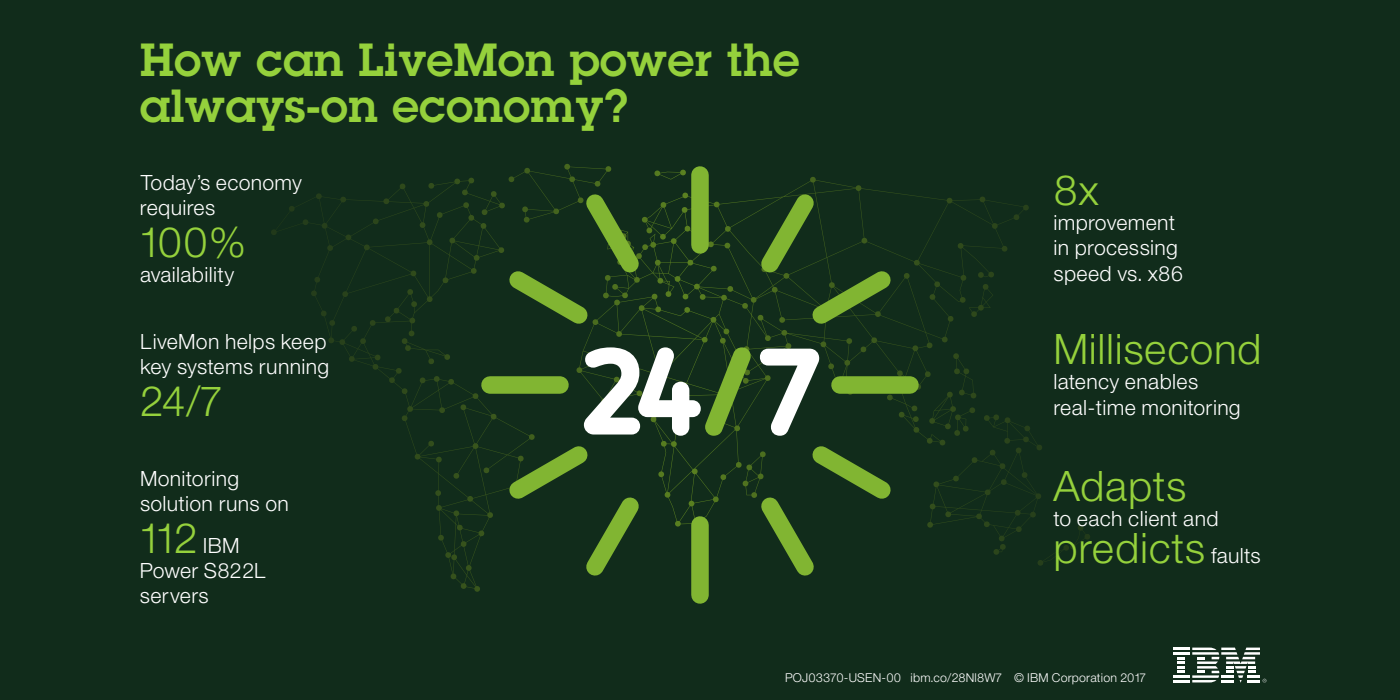
<style>
.page{position:relative;width:1400px;height:700px;background:#112c1b}
.page>*{position:absolute;margin:0;border:0;box-sizing:border-box;transform-origin:0 0}
.t1{font:600 45.5px/45.5px "Lubalin Graph Std";letter-spacing:.015em;color:#95d13c}
.t2{font:42px "Helv Neue Lightfor IBM";letter-spacing:.015em;color:#95d13c}
.t3{font:21px/25.2px "Helv Neue Lightfor IBM";letter-spacing:.015em;color:#fff}
.t4{font:12.25px "Helv Neue Lightfor IBM";letter-spacing:.015em;color:#fff}
.s1{font-size:21px;color:#fff}
</style>
<div class="page">
<svg style="left:508px;top:164px;width:303px;height:59px"></svg>
<div style="left:840px;top:376px;width:70px;height:18px;background:#81b532"></div>
<div style="left:490px;top:376px;width:70px;height:18px;background:#81b532"></div>
<div style="left:691px;top:525px;width:18px;height:70px;background:#81b532"></div>
<div style="left:691px;top:175px;width:18px;height:70px;background:#81b532"></div>
<svg style="left:746px;top:179px;width:160px;height:160px"></svg>
<svg style="left:494px;top:179px;width:160px;height:160px"></svg>
<svg style="left:494px;top:347px;width:412px;height:244px"></svg>
<svg style="left:1173px;top:648px;width:93px;height:35px"></svg>
<h1 class="t1" style="left:140px;top:37px;width:661px">How can LiveMon power the always-on economy?</h1>
<p class="t3" style="left:140px;top:169px;width:163px">Today’s economy requires</p>
<h2 class="t2" style="left:140px;top:217px;width:108px">100%</h2>
<p class="t3" style="left:140px;top:262px;width:96px">availability</p>
<p class="t3" style="left:140px;top:329px;width:191px">LiveMon helps keep key systems running</p>
<h2 class="t2" style="left:140px;top:376px;width:82px">24/7</h2>
<p class="t3" style="left:140px;top:465px;width:150px">Monitoring solution runs on</p>
<h2 class="t2" style="left:140px;top:512px;width:101px">112 <span class="s1">IBM</span></h2>
<p class="t3" style="left:140px;top:558px;width:127px">Power S822L servers</p>
<h2 class="t2" style="left:1054px;top:164px;width:47px">8x</h2>
<p class="t3" style="left:1053px;top:210px;width:131px">improvement in processing speed vs. x86</p>
<h2 class="t2" style="left:1054px;top:324px;width:210px">Millisecond</h2>
<p class="t3" style="left:1053px;top:369px;width:189px">latency enables real-time monitoring</p>
<h2 class="t2" style="left:1054px;top:460px;width:135px">Adapts</h2>
<p class="t3" style="left:1053px;top:505px;width:167px">to each client and</p>
<h2 class="t2" style="left:1054px;top:522px;width:209px">predicts <span class="s1">faults</span></h2>
<p class="t4" style="left:785px;top:671px;width:362px">POJ03370-USEN-00 ibm.co/28Nl8W7 © IBM Corporation 2017</p>
</div>
